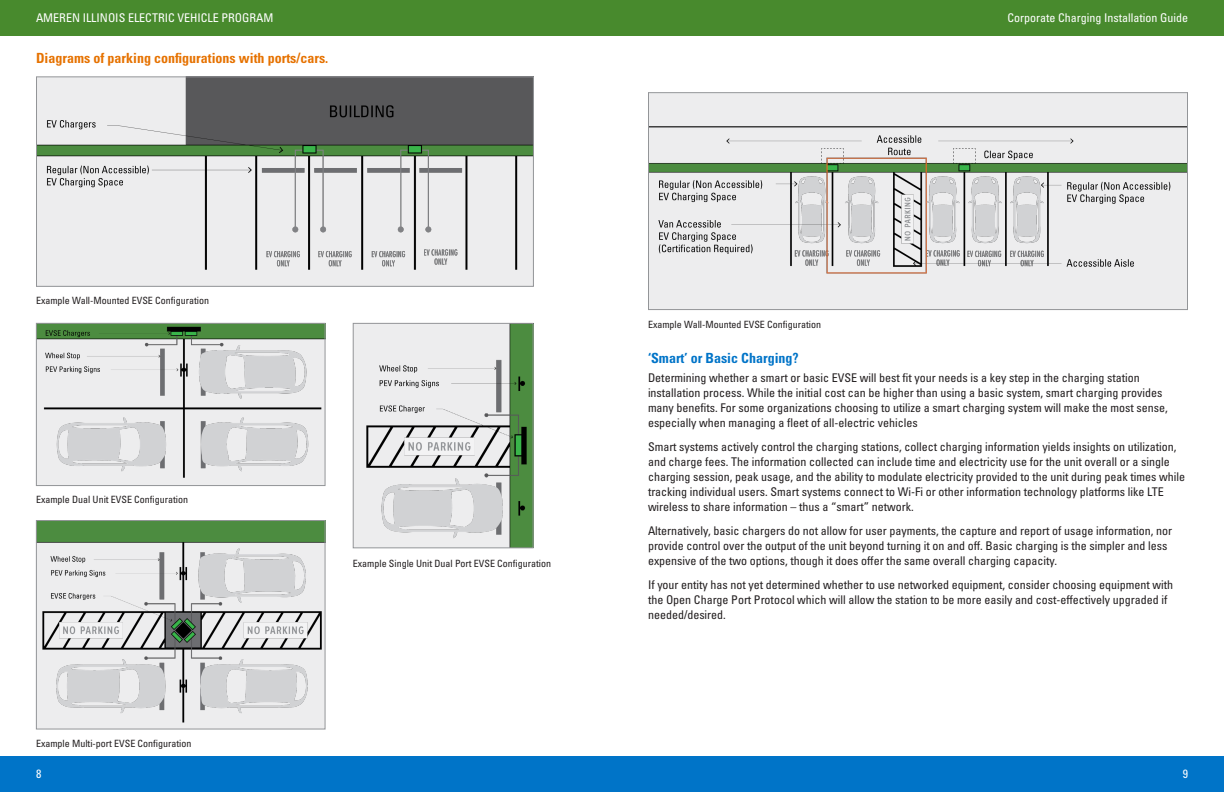
<style>
.page{position:relative;width:1224px;height:792px;background:#fff}
.page>*{position:absolute;margin:0;border:0;box-sizing:border-box;transform-origin:0 0}
.t1{font:700 condensed 14px "Univers LT Pro";color:#e67200}
.t2{font:700 condensed 14px "Univers LT Pro";color:#0074c8}
.t3{font:condensed 12px/15px "Univers LT Pro";color:#231f20}
.t4{font:condensed 12px "Univers LT Pro";color:#fff}
.t5{font:condensed 10px "Univers LT Pro";color:#231f20}
</style>
<div class="page">
<div style="left:0;top:0;width:612px;height:36px;background:#488a2d"></div>
<div style="left:0;top:756px;width:612px;height:36px;background:#0074c8"></div>
<div style="left:612px;top:0;width:612px;height:36px;background:#488a2d"></div>
<div style="left:612px;top:756px;width:612px;height:36px;background:#0074c8"></div>
<img style="left:38px;top:78px;width:494px;height:207px">
<div style="left:36px;top:76px;width:498px;height:211px;border:1px solid #939598"></div>
<img style="left:38px;top:325px;width:285px;height:159px">
<div style="left:36px;top:323px;width:289px;height:163px;border:1px solid #939598"></div>
<img style="left:355px;top:325px;width:177px;height:221px">
<div style="left:353px;top:323px;width:181px;height:225px;border:1px solid #939598"></div>
<img style="left:38px;top:522px;width:285px;height:205px">
<div style="left:36px;top:520px;width:289px;height:209px;border:1px solid #939598"></div>
<div style="left:648px;top:93px;width:540px;height:217px;background:#ededee"></div>
<img style="left:650px;top:126px;width:536px;height:148px">
<div style="left:648px;top:92px;width:540px;height:218px;border:1px solid #939598"></div>
<p class="t4" style="left:36px;top:10px;width:239px">AMEREN ILLINOIS ELECTRIC VEHICLE PROGRAM</p>
<p class="t1" style="left:36px;top:49px;width:294px">Diagrams of parking configurations with ports/cars.</p>
<p class="t5" style="left:36px;top:294px;width:175px">Example Wall-Mounted EVSE Configuration</p>
<p class="t5" style="left:36px;top:493px;width:154px">Example Dual Unit EVSE Configuration</p>
<p class="t5" style="left:36px;top:737px;width:157px">Example Multi-port EVSE Configuration</p>
<p class="t4" style="left:36px;top:766px;width:7px">8</p>
<p class="t5" style="left:353px;top:557px;width:200px">Example Single Unit Dual Port EVSE Configuration</p>
<p class="t5" style="left:648px;top:318px;width:175px">Example Wall-Mounted EVSE Configuration</p>
<p class="t4" style="left:1007px;top:10px;width:182px">Corporate Charging Installation Guide</p>
<p class="t2" style="left:648px;top:349px;width:152px">‘Smart’ or Basic Charging?</p>
<p class="t3" style="left:648px;top:369px;width:521px">Determining whether a smart or basic EVSE will best fit your needs is a key step in the charging station installation process. While the initial cost can be higher than using a basic system, smart charging provides many benefits. For some organizations choosing to utilize a smart charging system will make the most sense, especially when managing a fleet of all-electric vehicles</p>
<p class="t3" style="left:648px;top:438px;width:539px">Smart systems actively control the charging stations, collect charging information yields insights on utilization, and charge fees. The information collected can include time and electricity use for the unit overall or a single charging session, peak usage, and the ability to modulate electricity provided to the unit during peak times while tracking individual users. Smart systems connect to Wi-Fi or other information technology platforms like LTE wireless to share information – thus a “smart” network.</p>
<p class="t3" style="left:648px;top:522px;width:526px">Alternatively, basic chargers do not allow for user payments, the capture and report of usage information, nor provide control over the output of the unit beyond turning it on and off. Basic charging is the simpler and less expensive of the two options, though it does offer the same overall charging capacity.</p>
<p class="t3" style="left:648px;top:576px;width:527px">If your entity has not yet determined whether to use networked equipment, consider choosing equipment with the Open Charge Port Protocol which will allow the station to be more easily and cost-effectively upgraded if needed/desired.</p>
<p class="t4" style="left:1183px;top:766px;width:7px">9</p>
</div>
